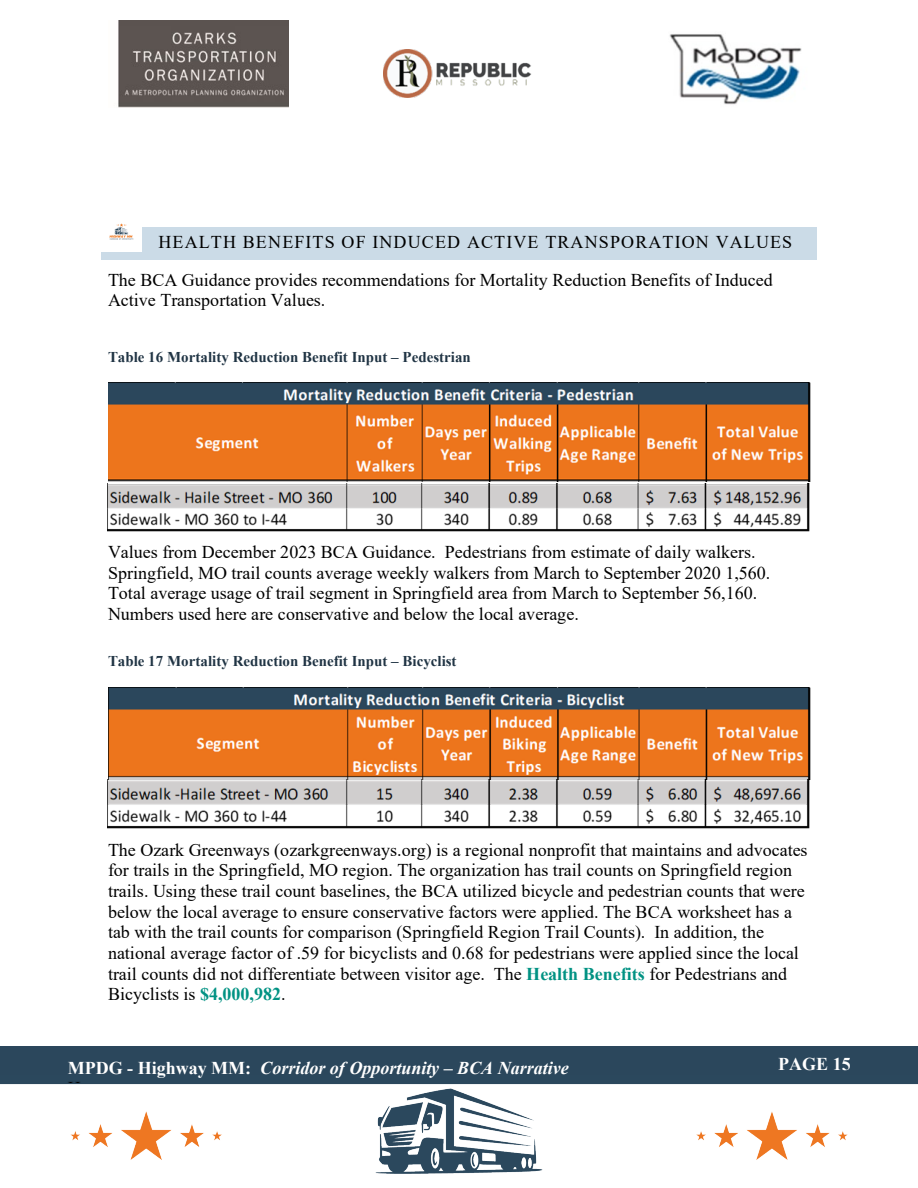
<style>
.page{position:relative;width:918px;height:1188px;background:#fff}
.page>*{position:absolute;margin:0;border:0;box-sizing:border-box;transform-origin:0 0}
.Heading_2{font:18px/20.7px "Times New Roman";color:#000}
.t1{font:italic 700 18px "Times New Roman";color:#fff}
.Heading_2-2{font:18px "Times New Roman";letter-spacing:.065em;color:#000}
.t2{font:700 18px "Times New Roman";color:#fff}
.t3{font:700 15px "Times New Roman";color:#203444}
.s1{font-weight:700;color:#019283}
.s2{font-style:normal}
</style>
<div class="page">
<img style="left:0;top:1075px;width:918px;height:99px">
<div style="left:0;top:1047px;width:918px;height:28px;background:#2b475c"></div>
<img style="left:118px;top:21px;width:171px;height:86px">
<img style="left:384px;top:50px;width:147px;height:47px">
<img style="left:669px;top:34px;width:133px;height:71px">
<div style="left:106px;top:232px;width:706px;height:23px;background:#cbdbe7"></div>
<div style="left:106px;top:227px;width:706px;height:5px;background:#cbdbe7"></div>
<svg style="left:812px;top:227px;width:5px;height:5px"></svg>
<svg style="left:101px;top:255px;width:5px;height:5px"></svg>
<div style="left:106px;top:255px;width:706px;height:5px;background:#cbdbe7"></div>
<svg style="left:812px;top:255px;width:5px;height:5px"></svg>
<div style="left:101px;top:232px;width:5px;height:23px;background:#cbdbe7"></div>
<div style="left:812px;top:232px;width:5px;height:23px;background:#cbdbe7"></div>
<img style="left:108px;top:382px;width:702px;height:100px">
<img style="left:108px;top:687px;width:702px;height:141px">
<img style="left:101px;top:223px;width:41px;height:29px">
<img style="left:108px;top:484px;width:702px;height:48px">
<h2 class="Heading_2-2" style="left:159px;top:230px;width:635px">HEALTH BENEFITS OF INDUCED ACTIVE TRANSPORATION VALUES</h2>
<p class="Heading_2" style="left:108px;top:269px;width:666px">The BCA Guidance provides recommendations for Mortality Reduction Benefits of Induced<br>Active Transportation Values.</p>
<p class="t3" style="left:108px;top:346px;width:364px">Table 16 Mortality Reduction Benefit Input – Pedestrian</p>
<p class="Heading_2" style="left:108px;top:541px;width:664px">Values from December 2023 BCA Guidance. Pedestrians from estimate of daily walkers.<br>Springfield, MO trail counts average weekly walkers from March to September 2020 1,560.<br>Total average usage of trail segment in Springfield area from March to September 56,160.<br>Numbers used here are conservative and below the local average.</p>
<p class="t3" style="left:108px;top:651px;width:350px">Table 17 Mortality Reduction Benefit Input – Bicyclist</p>
<p class="Heading_2" style="left:108px;top:839px;width:701px">The Ozark Greenways (ozarkgreenways.org) is a regional nonprofit that maintains and advocates for trails in the Springfield, MO region. The organization has trail counts on Springfield region trails. Using these trail count baselines, the BCA utilized bicycle and pedestrian counts that were below the local average to ensure conservative factors were applied. The BCA worksheet has a tab with the trail counts for comparison (Springfield Region Trail Counts). In addition, the national average factor of .59 for bicyclists and 0.68 for pedestrians were applied since the local trail counts did not differentiate between visitor age. The <span class="s1">Health Benefits</span> for Pedestrians and Bicyclists is <span class="s1">$4,000,982</span>.</p>
<p class="t1" style="left:68px;top:1055px;width:503px"><span class="s2">MPDG - Highway MM:</span> Corridor of Opportunity – BCA Narrative</p>
<p class="t2" style="left:778px;top:1051px;width:74px">PAGE 15</p>
<p class="Heading_2" style="left:68px;top:1077px;width:14px">H</p>
</div>
